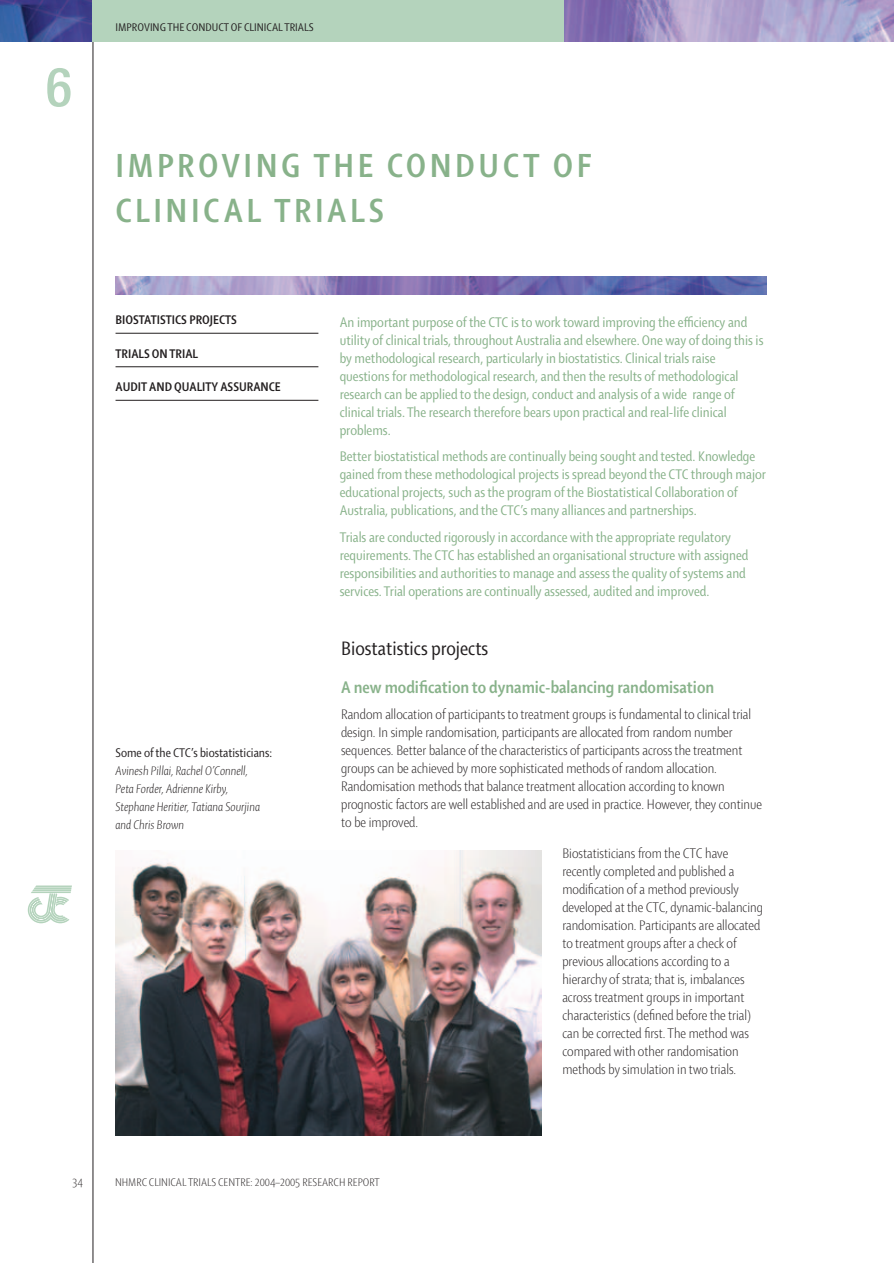
<style>
.page{position:relative;width:894px;height:1263px;background:#fff}
.page>*{position:absolute;margin:0;border:0;box-sizing:border-box;transform-origin:0 0}
.t1{font:500 condensed 54px "Helvetica Neue";color:#b4d3bc}
.t2{font:700 condensed 36px/45px "Shaker 2";letter-spacing:.1em;color:#88b28a}
.t3{font:condensed 21px "Shaker 2";color:#231f20}
.t4{font:700 condensed 18px "Shaker 2";color:#88b28a}
.t5{font:condensed 15px/18px "Shaker 2";color:#88b28a}
.t6{font:300 condensed 15px/18px "Shaker 2";color:#231f20}
.t7{font:italic 300 condensed 13.5px/18px "Shaker 2";color:#231f20}
.t8{font:700 condensed 13.5px "Shaker 2";color:#231f20}
.t9{font:condensed 13.5px "Shaker 2";color:#231f20}
.t10{font:300 condensed 12px "Shaker 2";color:#231f20}
.t11{font:condensed 12px "Shaker 2";color:#231f20}
</style>
<div class="page">
<svg style="left:28px;top:885px;width:44px;height:38px"></svg>
<hr style="left:93px;top:0;width:1px;height:1262px;background:#231f20">
<img style="left:0;top:0;width:893px;height:41px">
<div style="left:93px;top:0;width:470px;height:41px;background:#b4d3bc"></div>
<img style="left:115px;top:276px;width:651px;height:18px">
<hr style="left:115px;top:333px;width:203px;height:1px;background:#231f20">
<hr style="left:115px;top:366px;width:203px;height:1px;background:#231f20">
<hr style="left:115px;top:400px;width:203px;height:1px;background:#231f20">
<img style="left:115px;top:850px;width:426px;height:285px">
<h1 class="t1" style="left:46px;top:68px;width:27px">6</h1>
<p class="t11" style="left:115px;top:22px;width:200px">IMPROVING THE CONDUCT OF CLINICAL TRIALS</p>
<h2 class="t2" style="left:115px;top:146px;width:477px">IMPROVING THE CONDUCT OF<br>CLINICAL TRIALS</h2>
<p class="t8" style="left:115px;top:314px;width:123px">BIOSTATISTICS PROJECTS</p>
<p class="t8" style="left:115px;top:348px;width:84px">TRIALS ON TRIAL</p>
<p class="t8" style="left:115px;top:381px;width:167px">AUDIT AND QUALITY ASSURANCE</p>
<p class="t9" style="left:115px;top:747px;width:158px">Some of the CTC’s biostatisticians:</p>
<p class="t7" style="left:115px;top:762px;width:146px">Avinesh Pillai, Rachel O’Connell,<br>Peta Forder, Adrienne Kirby,<br>Stephane Heritier, Tatiana Sourjina and Chris Brown</p>
<p class="t5" style="left:339px;top:314px;width:425px">An important purpose of the CTC is to work toward improving the efficiency and utility of clinical trials, throughout Australia and elsewhere. One way of doing this is by methodological research, particularly in biostatistics. Clinical trials raise questions for methodological research, and then the results of methodological research can be applied to the design, conduct and analysis of a wide range of clinical trials. The research therefore bears upon practical and real-life clinical problems.</p>
<p class="t5" style="left:339px;top:448px;width:427px">Better biostatistical methods are continually being sought and tested. Knowledge gained from these methodological projects is spread beyond the CTC through major educational projects, such as the program of the Biostatistical Collaboration of Australia, publications, and the CTC’s many alliances and partnerships.</p>
<p class="t5" style="left:339px;top:529px;width:410px">Trials are conducted rigorously in accordance with the appropriate regulatory requirements. The CTC has established an organisational structure with assigned responsibilities and authorities to manage and assess the quality of systems and services. Trial operations are continually assessed, audited and improved.</p>
<h3 class="t3" style="left:341px;top:639px;width:149px">Biostatistics projects</h3>
<p class="t4" style="left:341px;top:679px;width:374px">A new modification to dynamic-balancing randomisation</p>
<p class="t6" style="left:341px;top:706px;width:422px">Random allocation of participants to treatment groups is fundamental to clinical trial design. In simple randomisation, participants are allocated from random number sequences. Better balance of the characteristics of participants across the treatment groups can be achieved by more sophisticated methods of random allocation.<br>Randomisation methods that balance treatment allocation according to known prognostic factors are well established and are used in practice. However, they continue to be improved.</p>
<p class="t6" style="left:562px;top:845px;width:202px">Biostatisticians from the CTC have recently completed and published a modification of a method previously developed at the CTC, dynamic-balancing randomisation. Participants are allocated to treatment groups after a check of previous allocations according to a hierarchy of strata; that is, imbalances across treatment groups in important characteristics (defined before the trial) can be corrected first. The method was compared with other randomisation methods by simulation in two trials.</p>
<p class="t10" style="left:72px;top:1176px;width:12px">34</p>
<p class="t10" style="left:115px;top:1176px;width:266px">NHMRC CLINICAL TRIALS CENTRE: 2004–2005 RESEARCH REPORT</p>
</div>
